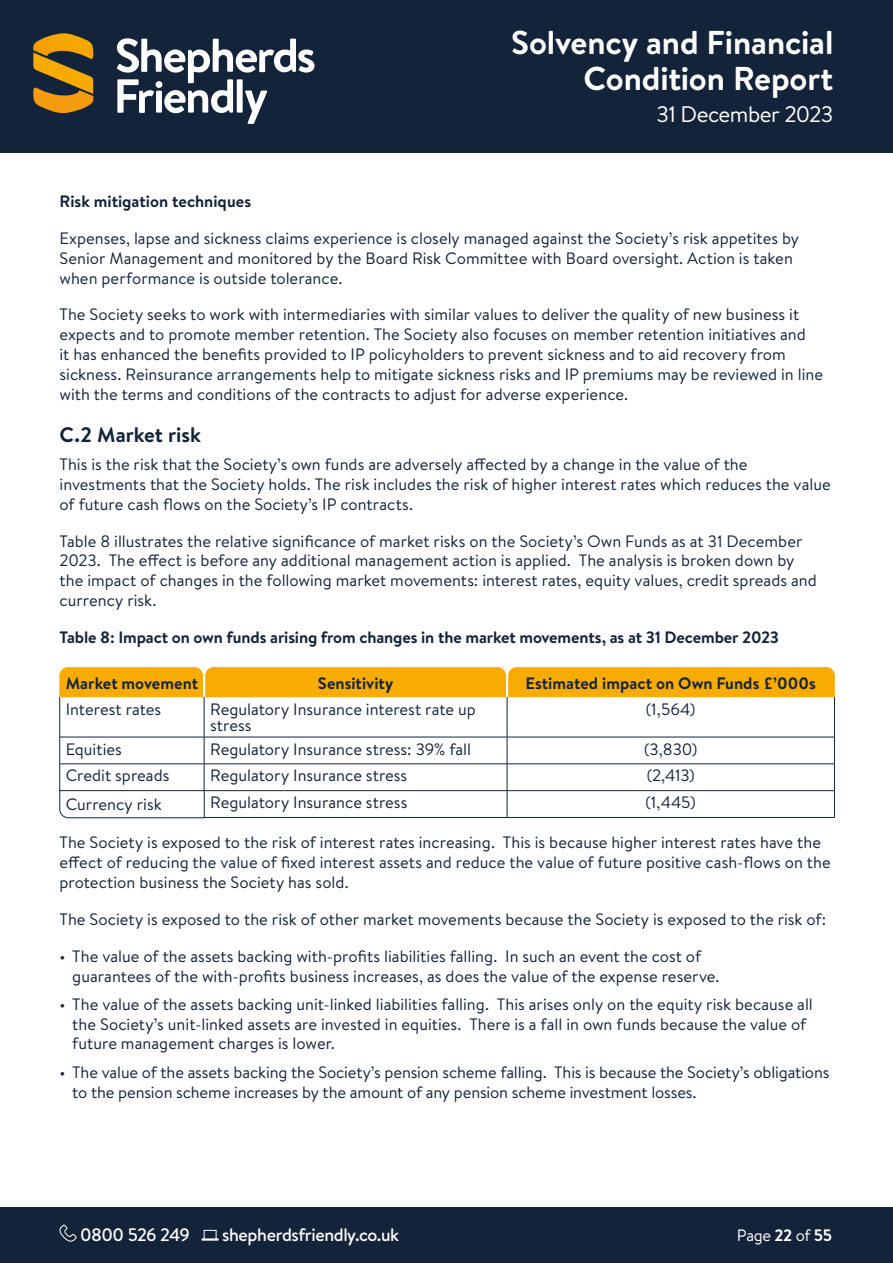
<style>
.page{position:relative;width:893px;height:1263px;background:#fff}
.page>*{position:absolute;margin:0;border:0;box-sizing:border-box;transform-origin:0 0}
.t1{font:700 33px/36px "Brandon Text";letter-spacing:-.005em;color:#fff;text-align:right}
.t2{font:22.5px "Brandon Text";letter-spacing:-.02em;color:#fff}
.t3{font:700 21px "Brandon Text";color:#13243a}
.t4{font:500 18px "Brandon Text";letter-spacing:-.025em;color:#fff}
.t5{font:500 18px "Brandon Text";letter-spacing:-.045em;color:#fff}
.t6{font:16.5px/19.8px "Brandon Text";color:#13243a}
.t7{font:700 16.5px "Brandon Text";letter-spacing:-.005em;color:#13243a}
.t8{font:16.5px "Brandon Text";letter-spacing:-.02em;color:#fff}
.s1{font-weight:700}
</style>
<div class="page">
<div style="left:0;top:1208px;width:893px;height:55px;background:#13243a"></div>
<svg style="left:59px;top:1224px;width:18px;height:18px"></svg>
<svg style="left:201px;top:1229px;width:18px;height:12px"></svg>
<div style="left:0;top:0;width:893px;height:153px;background:#13243a"></div>
<svg style="left:33px;top:33px;width:61px;height:80px"></svg>
<svg style="left:117px;top:38px;width:197px;height:86px"></svg>
<hr style="left:59px;top:697px;width:1px;height:40px;background:#13243a">
<hr style="left:204px;top:697px;width:1px;height:40px;background:#13243a">
<hr style="left:507px;top:697px;width:1px;height:40px;background:#13243a">
<hr style="left:834px;top:697px;width:1px;height:40px;background:#13243a">
<hr style="left:204px;top:737px;width:303px;height:1px;background:#13243a">
<hr style="left:204px;top:763px;width:303px;height:1px;background:#13243a">
<hr style="left:204px;top:790px;width:303px;height:1px;background:#13243a">
<hr style="left:204px;top:817px;width:303px;height:1px;background:#13243a">
<svg style="left:507px;top:738px;width:1px;height:79px"></svg>
<hr style="left:507px;top:737px;width:328px;height:1px;background:#13243a">
<svg style="left:834px;top:737px;width:1px;height:80px"></svg>
<hr style="left:507px;top:763px;width:328px;height:1px;background:#13243a">
<hr style="left:507px;top:790px;width:328px;height:1px;background:#13243a">
<hr style="left:507px;top:817px;width:328px;height:1px;background:#13243a">
<div style="left:59px;top:667px;width:776px;height:30px;background:#f8ab00"></div>
<svg style="left:59px;top:737px;width:146px;height:81px"></svg>
<h1 class="t1" style="left:511px;top:24px;width:324px">Solvency and Financial<br>Condition Report</h1>
<h2 class="t2" style="left:656px;top:98px;width:179px">31 December 2023</h2>
<p class="t7" style="left:60px;top:190px;width:193px">Risk mitigation techniques</p>
<p class="t6" style="left:60px;top:228px;width:741px">Expenses, lapse and sickness claims experience is closely managed against the Society’s risk appetites by<br>Senior Management and monitored by the Board Risk Committee with Board oversight. Action is taken when performance is outside tolerance.</p>
<p class="t6" style="left:60px;top:304px;width:765px">The Society seeks to work with intermediaries with similar values to deliver the quality of new business it expects and to promote member retention. The Society also focuses on member retention initiatives and<br>it has enhanced the benefits provided to IP policyholders to prevent sickness and to aid recovery from sickness. Reinsurance arrangements help to mitigate sickness risks and IP premiums may be reviewed in line with the terms and conditions of the contracts to adjust for adverse experience.</p>
<p class="t3" style="left:60px;top:420px;width:143px">C.2 Market risk</p>
<p class="t6" style="left:60px;top:454px;width:773px">This is the risk that the Society’s own funds are adversely affected by a change in the value of the investments that the Society holds. The risk includes the risk of higher interest rates which reduces the value of future cash flows on the Society’s IP contracts.</p>
<p class="t6" style="left:60px;top:530px;width:759px">Table 8 illustrates the relative significance of market risks on the Society’s Own Funds as at 31 December 2023. The effect is before any additional management action is applied. The analysis is broken down by the impact of changes in the following market movements: interest rates, equity values, credit spreads and currency risk.</p>
<p class="t7" style="left:60px;top:625px;width:721px">Table 8: Impact on own funds arising from changes in the market movements, as at 31 December 2023</p>
<p class="t7" style="left:66px;top:671px;width:134px">Market movement</p>
<p class="t7" style="left:318px;top:671px;width:77px">Sensitivity</p>
<p class="t7" style="left:526px;top:671px;width:292px">Estimated impact on Own Funds £’000s</p>
<p class="t6" style="left:66px;top:698px;width:97px">Interest rates</p>
<p class="t6" style="left:210px;top:700px;width:267px;line-height:16.5px">Regulatory Insurance interest rate up stress</p>
<p class="t6" style="left:646px;top:698px;width:51px">(1,564)</p>
<p class="t6" style="left:66px;top:738px;width:58px">Equities</p>
<p class="t6" style="left:210px;top:738px;width:263px">Regulatory Insurance stress: 39% fall</p>
<p class="t6" style="left:644px;top:738px;width:55px">(3,830)</p>
<p class="t6" style="left:66px;top:765px;width:105px">Credit spreads</p>
<p class="t6" style="left:210px;top:765px;width:199px">Regulatory Insurance stress</p>
<p class="t6" style="left:647px;top:765px;width:50px">(2,413)</p>
<p class="t6" style="left:66px;top:794px;width:98px">Currency risk</p>
<p class="t6" style="left:210px;top:792px;width:199px">Regulatory Insurance stress</p>
<p class="t6" style="left:646px;top:792px;width:52px">(1,445)</p>
<p class="t6" style="left:60px;top:832px;width:773px">The Society is exposed to the risk of interest rates increasing. This is because higher interest rates have the effect of reducing the value of fixed interest assets and reduce the value of future positive cash-flows on the protection business the Society has sold.</p>
<p class="t6" style="left:60px;top:909px;width:768px">The Society is exposed to the risk of other market movements because the Society is exposed to the risk of:</p>
<p class="t6" style="left:72px;top:945px;width:649px;text-indent:-13px">• The value of the assets backing with-profits liabilities falling. In such an event the cost of guarantees of the with-profits business increases, as does the value of the expense reserve.</p>
<p class="t6" style="left:72px;top:994px;width:742px;text-indent:-13px">• The value of the assets backing unit-linked liabilities falling. This arises only on the equity risk because all the Society’s unit-linked assets are invested in equities. There is a fall in own funds because the value of future management charges is lower.</p>
<p class="t6" style="left:72px;top:1061px;width:759px;text-indent:-13px">• The value of the assets backing the Society’s pension scheme falling. This is because the Society’s obligations to the pension scheme increases by the amount of any pension scheme investment losses.</p>
<p class="t5" style="left:80px;top:1222px;width:111px">0800 526 249</p>
<p class="t4" style="left:222px;top:1222px;width:178px">shepherdsfriendly.co.uk</p>
<p class="t8" style="left:737px;top:1223px;width:97px">Page <span class="s1">22</span> of <span class="s1">55</span></p>
</div>
